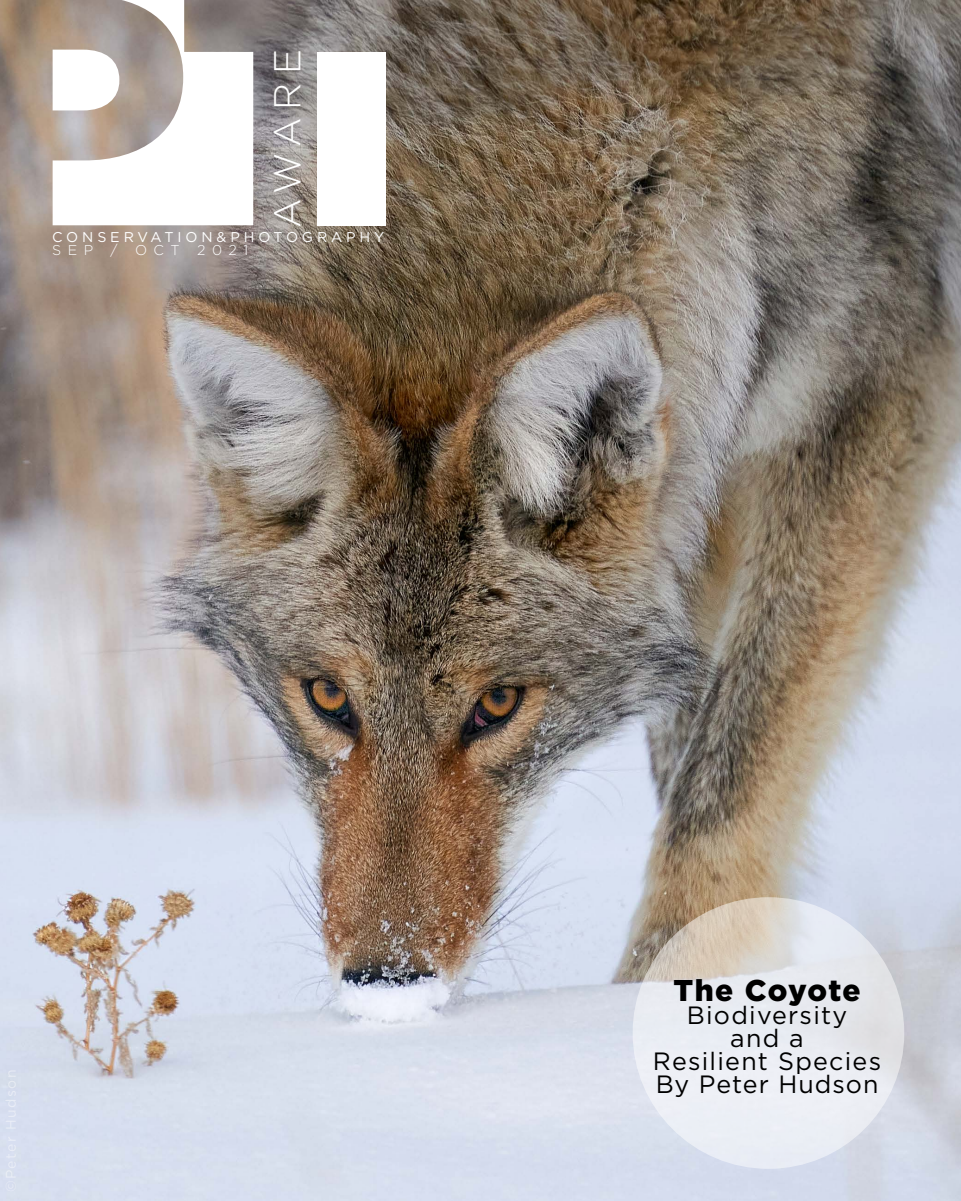
<style>
.page{position:relative;width:961px;height:1201px;background:#fff}
.page>*{position:absolute;margin:0;border:0;box-sizing:border-box;transform-origin:0 0}
.t1{font:300 37.4px "Gotham";letter-spacing:.175em;color:#fff}
.t2{font:900 30px "Gotham";letter-spacing:.04em;color:#000}
.t3{font:25px/23px "Gotham";letter-spacing:.05em;color:#000;text-align:center}
.t4{font:14.2px "Gotham";letter-spacing:.275em;color:#fff}
.t5{font:300 14.2px "Gotham";letter-spacing:.46em;color:#fff}
</style>
<div class="page">
<img style="left:0;top:0;width:960px;height:1200px">
<svg style="left:632px;top:897px;width:272px;height:271px;background:#e5e6e9"></svg>
<svg style="left:53px;top:0;width:200px;height:225px"></svg>
<div style="left:317px;top:52px;width:68px;height:173px;background:#fff"></div>
<h1 class="t1" style="left:263px;top:228px;width:180px;rotate:-90deg">AWARE</h1>
<p class="t4" style="left:52px;top:227px;width:334px">CONSERVATION&amp;PHOTOGRAPHY</p>
<p class="t5" style="left:52px;top:241px;width:197px">SEP / OCT 2021</p>
<p class="t2" style="left:673px;top:972px;width:189px">The Coyote</p>
<p class="t3" style="left:653px;top:1002px;width:230px">Biodiversity<br>and a<br>Resilient Species<br>By Peter Hudson</p>
</div>
